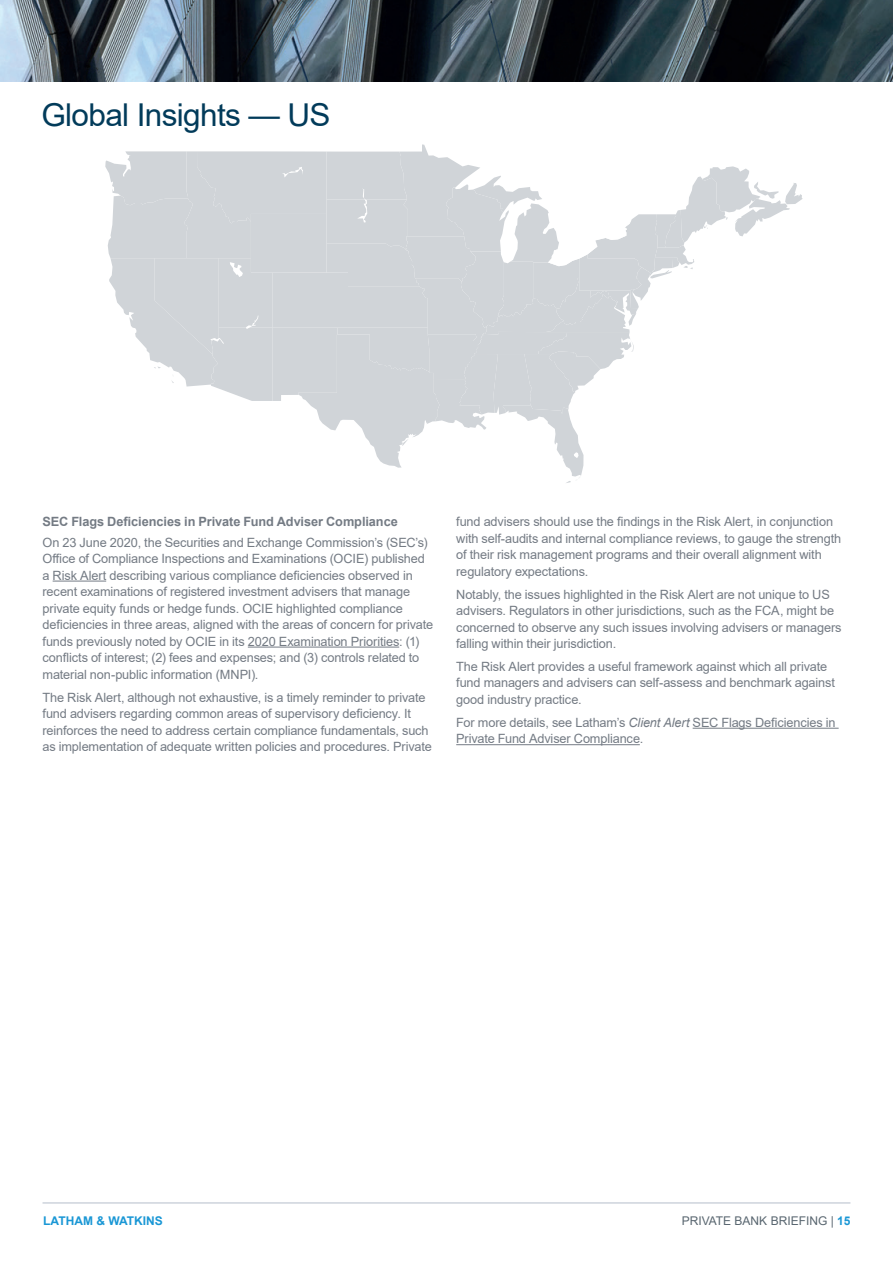
<style>
.page{position:relative;width:893px;height:1263px;background:#fff}
.page>*{position:absolute;margin:0;border:0;box-sizing:border-box;transform-origin:0 0}
.Heading{font:31.5px "Arial";letter-spacing:-.02em;color:#023b5a}
.Body_Copy{font:12.75px/16.5px "Arial";letter-spacing:-.01em;color:#747b84}
.Sub_Heading{font:700 12.75px "Arial";letter-spacing:-.005em;color:#747b84}
.t1{font:12px "Arial";color:#596670}
.t2{font:700 12px "Arial";color:#1a97d5}
.s1{font-style:italic}
.s2{font-weight:700;color:#1a97d5}
</style>
<div class="page">
<hr style="left:43px;top:1202px;width:807px;height:1px;background:#b4becb">
<img style="left:0;top:0;width:893px;height:81px">
<svg style="left:105px;top:144px;width:698px;height:339px"></svg>
<hr style="left:53px;top:581px;width:53px;height:1px;background:#747b84">
<hr style="left:248px;top:647px;width:151px;height:1px;background:#747b84">
<hr style="left:693px;top:728px;width:146px;height:1px;background:#747b84">
<hr style="left:456px;top:744px;width:184px;height:1px;background:#747b84">
<p class="Heading" style="left:41px;top:93px;width:291px">Global Insights — US</p>
<p class="Sub_Heading" style="left:43px;top:512px;width:357px">SEC Flags Deficiencies in Private Fund Adviser Compliance</p>
<p class="Body_Copy" style="left:43px;top:534px;width:392px">On 23 June 2020, the Securities and Exchange Commission’s (SEC’s)<br>Office of Compliance Inspections and Examinations (OCIE) published a Risk Alert describing various compliance deficiencies observed in recent examinations of registered investment advisers that manage private equity funds or hedge funds. OCIE highlighted compliance deficiencies in three areas, aligned with the areas of concern for private funds previously noted by OCIE in its 2020 Examination Priorities: (1) conflicts of interest; (2) fees and expenses; and (3) controls related to material non-public information (MNPI).</p>
<p class="Body_Copy" style="left:43px;top:689px;width:391px">The Risk Alert, although not exhaustive, is a timely reminder to private fund advisers regarding common areas of supervisory deficiency. It reinforces the need to address certain compliance fundamentals, such as implementation of adequate written policies and procedures. Private</p>
<p class="Body_Copy" style="left:456px;top:513px;width:387px">fund advisers should use the findings in the Risk Alert, in conjunction with self-audits and internal compliance reviews, to gauge the strength of their risk management programs and their overall alignment with regulatory expectations.</p>
<p class="Body_Copy" style="left:456px;top:586px;width:387px">Notably, the issues highlighted in the Risk Alert are not unique to US advisers. Regulators in other jurisdictions, such as the FCA, might be concerned to observe any such issues involving advisers or managers falling within their jurisdiction.</p>
<p class="Body_Copy" style="left:456px;top:658px;width:380px">The Risk Alert provides a useful framework against which all private fund managers and advisers can self-assess and benchmark against good industry practice.</p>
<p class="Body_Copy" style="left:456px;top:714px;width:381px">For more details, see Latham’s <span class="s1">Client Alert</span> SEC Flags Deficiencies in<br>Private Fund Adviser Compliance.</p>
<p class="t2" style="left:43px;top:1212px;width:121px">LATHAM &amp; WATKINS</p>
<p class="t1" style="left:682px;top:1212px;width:170px">PRIVATE BANK BRIEFING | <span class="s2">15</span></p>
</div>
